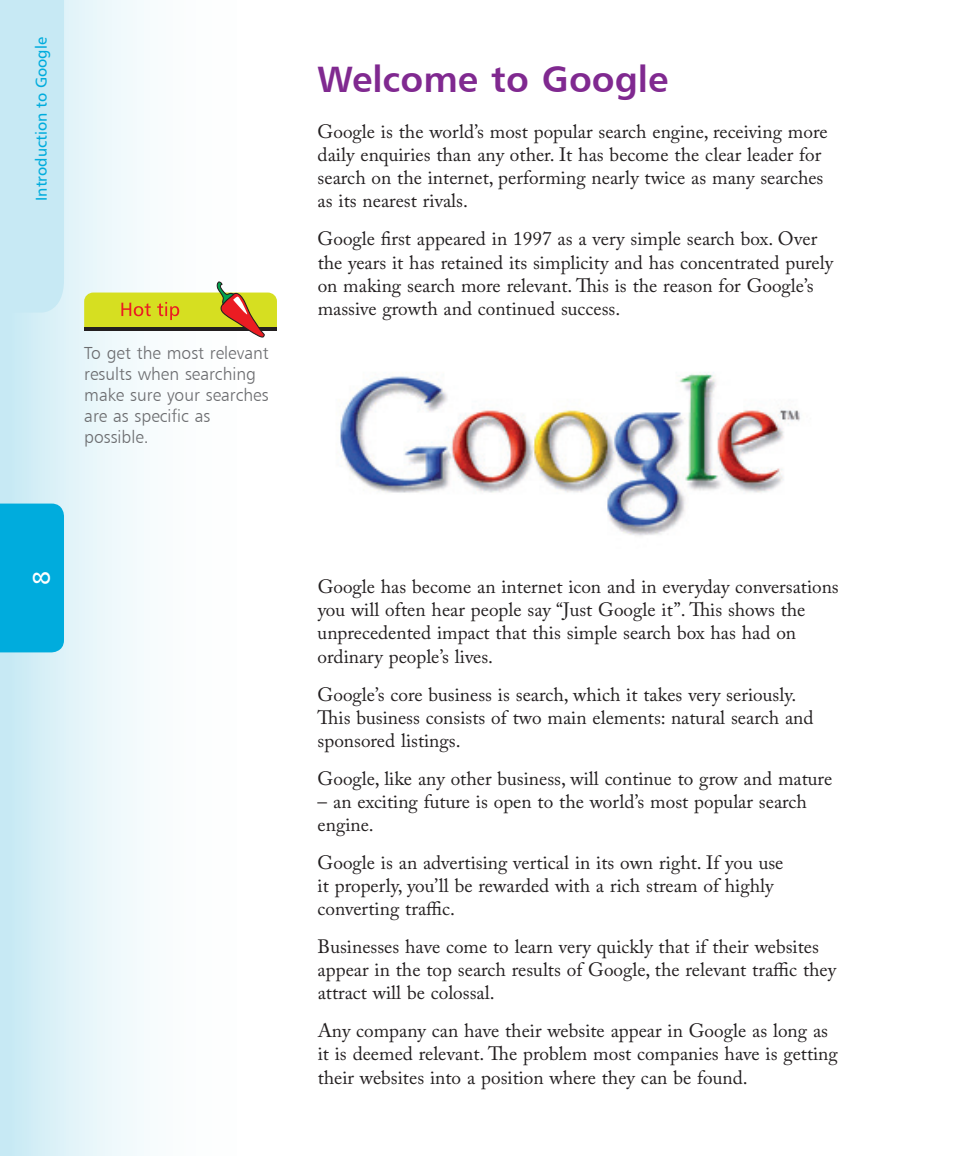
<style>
.page{position:relative;width:953px;height:1156px;background:#fff}
.page>*{position:absolute;margin:0;border:0;box-sizing:border-box;transform-origin:0 0}
.Heading{font:36.75px "Humanist 777 BT Bold B";color:#802990}
.t1{font:24.5px "Humanist 777 BT Roman B";color:#fff}
.Body_text{font:19.25px/23.1px "Adobe Caslon Pro";color:#231f20}
.Icontext{font:17.5px/21px "Humanist 777 BT Light B";color:#6c6d70}
.boxout_bullet{font:15.75px "Humanist 777 BT Roman B";color:#00acdd}
</style>
<div class="page">
<div style="left:0;top:0;width:288px;height:1156px;background:linear-gradient(to right,#d2edf6,#fff)"></div>
<div style="left:0;top:504px;width:64px;height:148px;background:#00acdd"></div>
<div style="left:0;top:0;width:64px;height:313px;background:#c7e9f4"></div>
<svg style="left:84px;top:281px;width:193px;height:57px"></svg>
<img style="left:340px;top:372px;width:460px;height:164px">
<p class="boxout_bullet" style="left:31px;top:201px;width:165px;rotate:-90deg">Introduction to Google</p>
<p class="Icontext" style="left:84px;top:342px;width:186px">To get the most relevant results when searching make sure your searches are as specific as possible.</p>
<p class="Heading" style="left:317px;top:56px;width:352px">Welcome to Google</p>
<p class="Body_text" style="left:317px;top:120px;width:511px">Google is the world’s most popular search engine, receiving more daily enquiries than any other. It has become the clear leader for search on the internet, performing nearly twice as many searches as its nearest rivals.</p>
<p class="Body_text" style="left:317px;top:227px;width:517px">Google first appeared in 1997 as a very simple search box. Over the years it has retained its simplicity and has concentrated purely on making search more relevant. This is the reason for Google’s massive growth and continued success.</p>
<p class="t1" style="left:26px;top:585px;width:16px;rotate:-90deg">8</p>
<p class="Body_text" style="left:317px;top:575px;width:522px">Google has become an internet icon and in everyday conversations you will often hear people say “Just Google it”. This shows the unprecedented impact that this simple search box has had on ordinary people’s lives.</p>
<p class="Body_text" style="left:317px;top:682px;width:497px">Google’s core business is search, which it takes very seriously.<br>This business consists of two main elements: natural search and sponsored listings.</p>
<p class="Body_text" style="left:317px;top:766px;width:516px">Google, like any other business, will continue to grow and mature</p>
<p class="Body_text" style="left:317px;top:790px;width:491px">– an exciting future is open to the world’s most popular search engine.</p>
<p class="Body_text" style="left:317px;top:851px;width:467px">Google is an advertising vertical in its own right. If you use it properly, you’ll be rewarded with a rich stream of highly converting traffic.</p>
<p class="Body_text" style="left:317px;top:935px;width:520px">Businesses have come to learn very quickly that if their websites appear in the top search results of Google, the relevant traffic they attract will be colossal.</p>
<p class="Body_text" style="left:317px;top:1019px;width:521px">Any company can have their website appear in Google as long as it is deemed relevant. The problem most companies have is getting their websites into a position where they can be found.</p>
</div>
